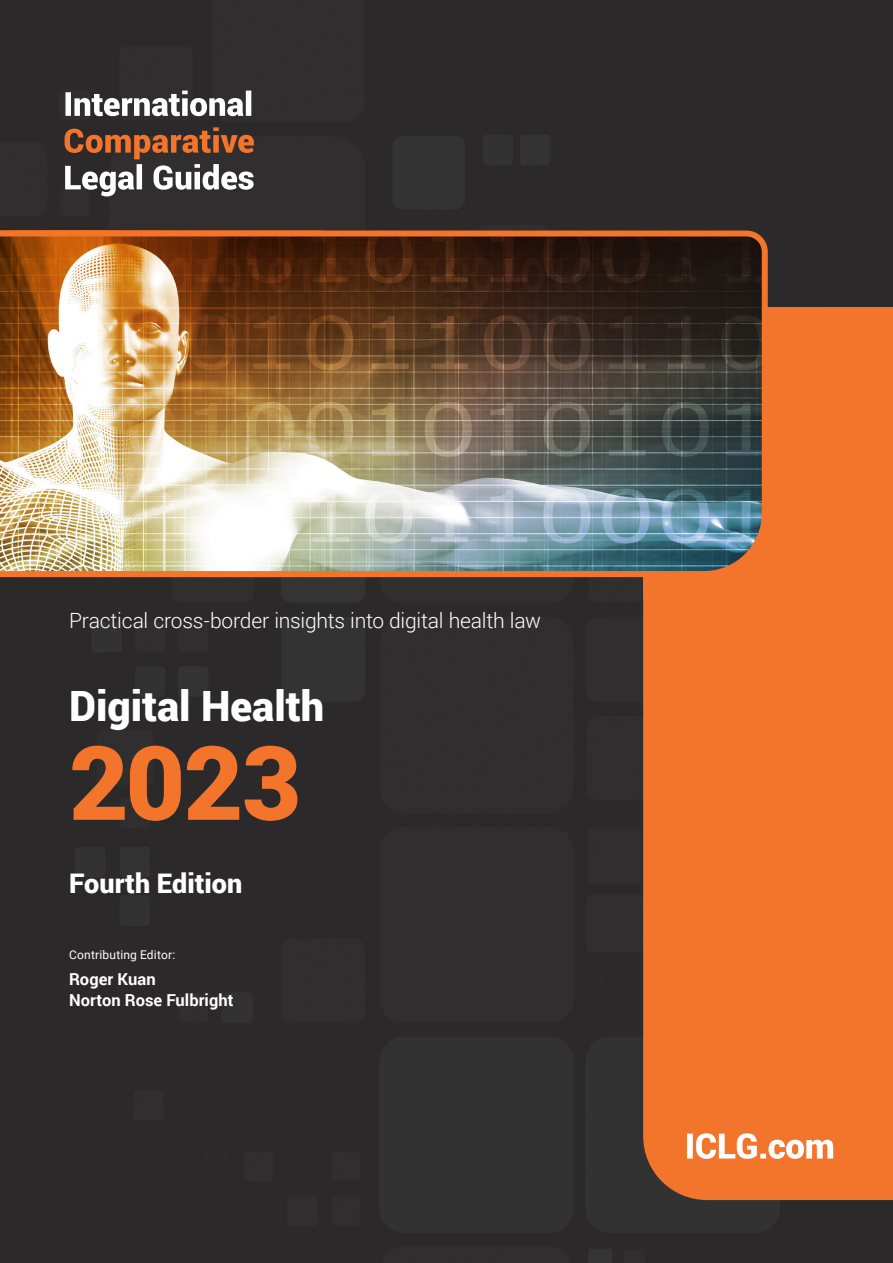
<style>
.page{position:relative;width:893px;height:1263px;background:#fff}
.page>*{position:absolute;margin:0;border:0;box-sizing:border-box;transform-origin:0 0}
.MS_Heading{font:900 102.75px "Roboto";color:#f3752c}
.MS_Body_Text_-_Secon{font:900 41.7px "Roboto";letter-spacing:-.005em;color:#fff}
.MS_Body_Text_-_First{font:900 27px "Roboto";color:#fff}
.MS_Heading-2{font:300 21px "Roboto";letter-spacing:-.01em;color:#fff}
.MS_Body_Text_-_First-2{font:700 16.5px/21px "Roboto";letter-spacing:.005em;color:#fff}
.MS_Body_Text_-_First-3{font:12px "Roboto";letter-spacing:.015em;color:#fff}
</style>
<div class="page">
<img style="left:0;top:0;width:893px;height:1263px">
<svg style="left:65px;top:127px;width:189px;height:69px;background:#725c50"></svg>
<svg style="left:65px;top:91px;width:186px;height:25px"></svg>
<div style="left:643px;top:307px;width:250px;height:893px;background:#f3752c"></div>
<svg style="left:687px;top:1133px;width:146px;height:26px"></svg>
<img style="left:0;top:227px;width:771px;height:353px">
<svg style="left:643px;top:495px;width:146px;height:114px;background:#a07d65"></svg>
<div style="left:764px;top:307px;width:65px;height:227px;background:#f3752c"></div>
<p class="MS_Heading-2" style="left:69px;top:605px;width:473px">Practical cross-border insights into digital health law</p>
<p class="MS_Body_Text_-_Secon" style="left:69px;top:677px;width:257px">Digital Health</p>
<p class="MS_Heading" style="left:69px;top:711px;width:234px">2023</p>
<p class="MS_Body_Text_-_First" style="left:69px;top:864px;width:175px">Fourth Edition</p>
<p class="MS_Body_Text_-_First-3" style="left:69px;top:946px;width:108px">Contributing Editor:</p>
<p class="MS_Body_Text_-_First-2" style="left:69px;top:967px;width:166px">Roger Kuan<br>Norton Rose Fulbright</p>
</div>
